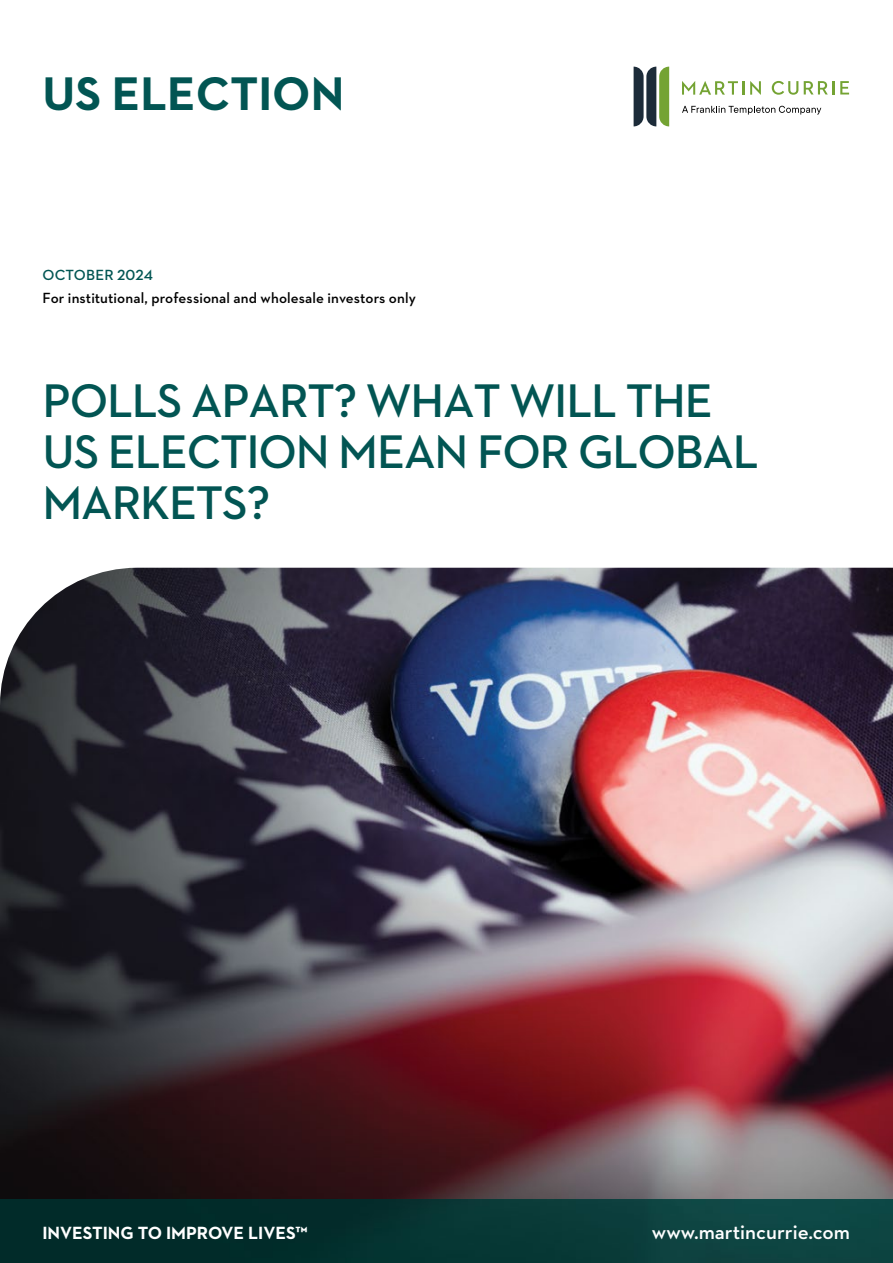
<style>
.page{position:relative;width:893px;height:1263px;background:#fff}
.page>*{position:absolute;margin:0;border:0;box-sizing:border-box;transform-origin:0 0}
.t1{font:600 48px/51px "Neutraface 2 Text";letter-spacing:-.025em;color:#025553}
.t2{font:700 48px "Neutraface 2 Text";color:#025553}
.t3{font:600 21px "Neutraface 2 Text";color:#fff}
.t4{font:700 18px "Neutraface 2 Text";color:#fff}
.t5{font:600 15px "Neutraface 2 Text";letter-spacing:.005em;color:#000}
.t6{font:600 15px "Neutraface 2 Text";letter-spacing:.01em;color:#025553}
</style>
<div class="page">
<img style="left:0;top:568px;width:893px;height:632px">
<svg style="left:0;top:1200px;width:893px;height:63px;background:#063634"></svg>
<svg style="left:682px;top:106px;width:139px;height:9px"></svg>
<svg style="left:634px;top:67px;width:35px;height:59px"></svg>
<svg style="left:682px;top:81px;width:62px;height:14px"></svg>
<svg style="left:750px;top:81px;width:11px;height:14px"></svg>
<svg style="left:772px;top:81px;width:26px;height:14px"></svg>
<svg style="left:804px;top:81px;width:45px;height:13px"></svg>
<h1 class="t2" style="left:43px;top:63px;width:303px">US ELECTION</h1>
<p class="t6" style="left:43px;top:265px;width:112px">OCTOBER 2024</p>
<p class="t5" style="left:43px;top:289px;width:375px">For institutional, professional and wholesale investors only</p>
<h1 class="t1" style="left:43px;top:374px;width:718px">POLLS APART? WHAT WILL THE<br>US ELECTION MEAN FOR GLOBAL<br>MARKETS?</h1>
<p class="t4" style="left:42px;top:1221px;width:267px">INVESTING TO IMPROVE LIVES™</p>
<h2 class="t3" style="left:652px;top:1218px;width:200px">www.martincurrie.com</h2>
</div>
